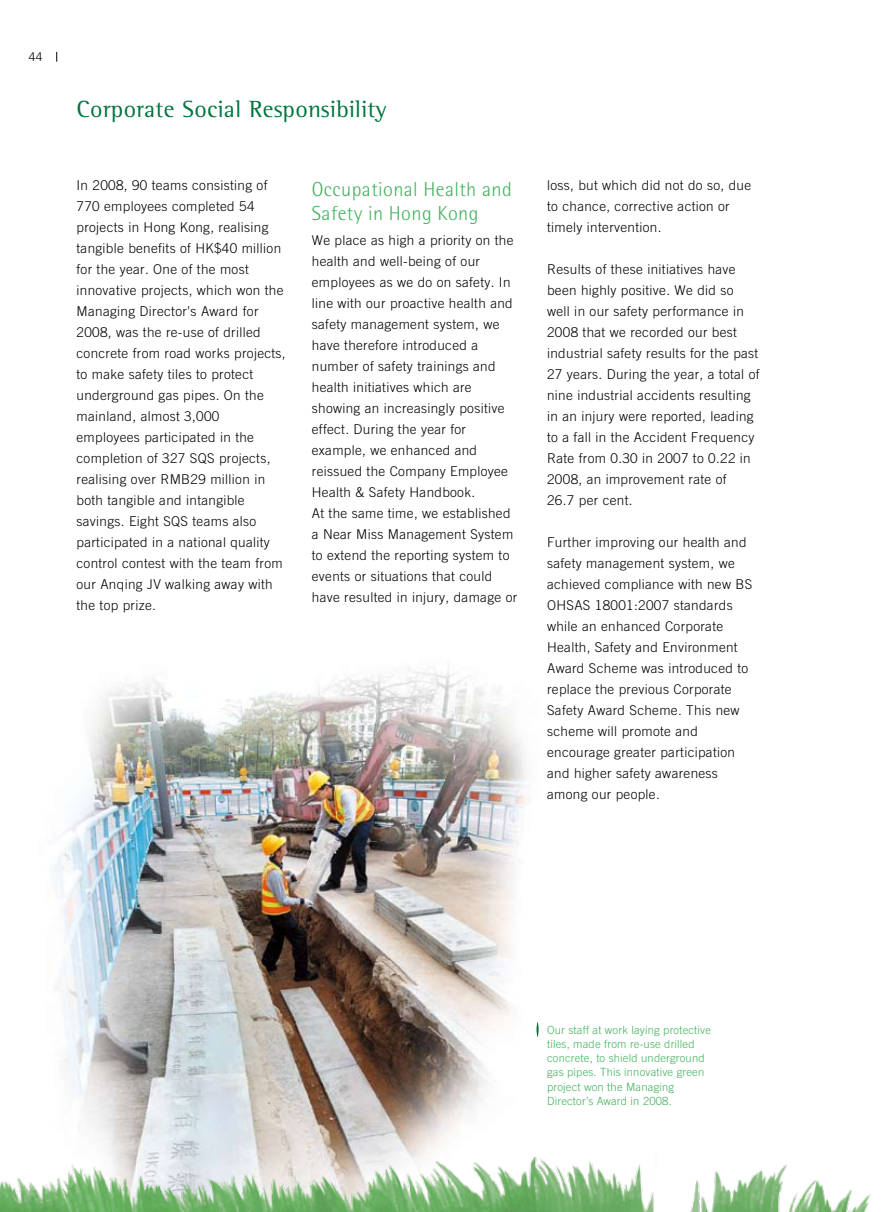
<style>
.page{position:relative;width:893px;height:1212px;background:#fff}
.page>*{position:absolute;margin:0;border:0;box-sizing:border-box;transform-origin:0 0}
.t1{font:24px "Rotis Semi Serif";letter-spacing:.015em;color:#00753e}
.t2{font:300 20.25px/24px "Rotis Semi Sans";letter-spacing:.02em;color:#42b25d}
.t3{font:300 13.5px/21px "Trade Gothic";letter-spacing:.025em;color:#000}
.t4{font:300 12px "Trade Gothic";color:#000}
.t5{font:300 11.25px/14.2px "Trade Gothic";letter-spacing:.015em;color:#42b25d}
</style>
<div class="page">
<img style="left:52px;top:667px;width:487px;height:478px">
<img style="left:0;top:1145px;width:870px;height:67px">
<hr style="left:536px;top:1021px;width:3px;height:16px;background:#00753e;border-radius:50%">
<p class="t4" style="left:29px;top:50px;width:15px">44</p>
<h1 class="t1" style="left:77px;top:95px;width:312px">Corporate Social Responsibility</h1>
<p class="t3" style="left:77px;top:175px;width:211px">In 2008, 90 teams consisting of<br>770 employees completed 54 projects in Hong Kong, realising tangible benefits of HK$40 million for the year. One of the most innovative projects, which won the<br>Managing Director’s Award for<br>2008, was the re-use of drilled concrete from road works projects, to make safety tiles to protect underground gas pipes. On the mainland, almost 3,000 employees participated in the completion of 327 SQS projects, realising over RMB29 million in both tangible and intangible savings. Eight SQS teams also participated in a national quality control contest with the team from our Anqing JV walking away with the top prize.</p>
<h2 class="t2" style="left:312px;top:177px;width:202px">Occupational Health and<br>Safety in Hong Kong</h2>
<p class="t3" style="left:312px;top:229px;width:207px">We place as high a priority on the health and well-being of our employees as we do on safety. In line with our proactive health and safety management system, we have therefore introduced a number of safety trainings and health initiatives which are showing an increasingly positive effect. During the year for example, we enhanced and reissued the Company Employee<br>Health &amp; Safety Handbook.<br>At the same time, we established a Near Miss Management System to extend the reporting system to events or situations that could have resulted in injury, damage or</p>
<p class="t3" style="left:547px;top:175px;width:205px">loss, but which did not do so, due to chance, corrective action or timely intervention.</p>
<p class="t3" style="left:547px;top:259px;width:214px">Results of these initiatives have been highly positive. We did so well in our safety performance in<br>2008 that we recorded our best industrial safety results for the past<br>27 years. During the year, a total of nine industrial accidents resulting in an injury were reported, leading to a fall in the Accident Frequency<br>Rate from 0.30 in 2007 to 0.22 in<br>2008, an improvement rate of<br>26.7 per cent.</p>
<p class="t3" style="left:547px;top:532px;width:207px">Further improving our health and safety management system, we achieved compliance with new BS<br>OHSAS 18001:2007 standards while an enhanced Corporate<br>Health, Safety and Environment<br>Award Scheme was introduced to replace the previous Corporate<br>Safety Award Scheme. This new scheme will promote and encourage greater participation and higher safety awareness among our people.</p>
<p class="t5" style="left:547px;top:1022px;width:165px">Our staff at work laying protective tiles, made from re-use drilled concrete, to shield underground gas pipes. This innovative green project won the Managing<br>Director’s Award in 2008.</p>
</div>
